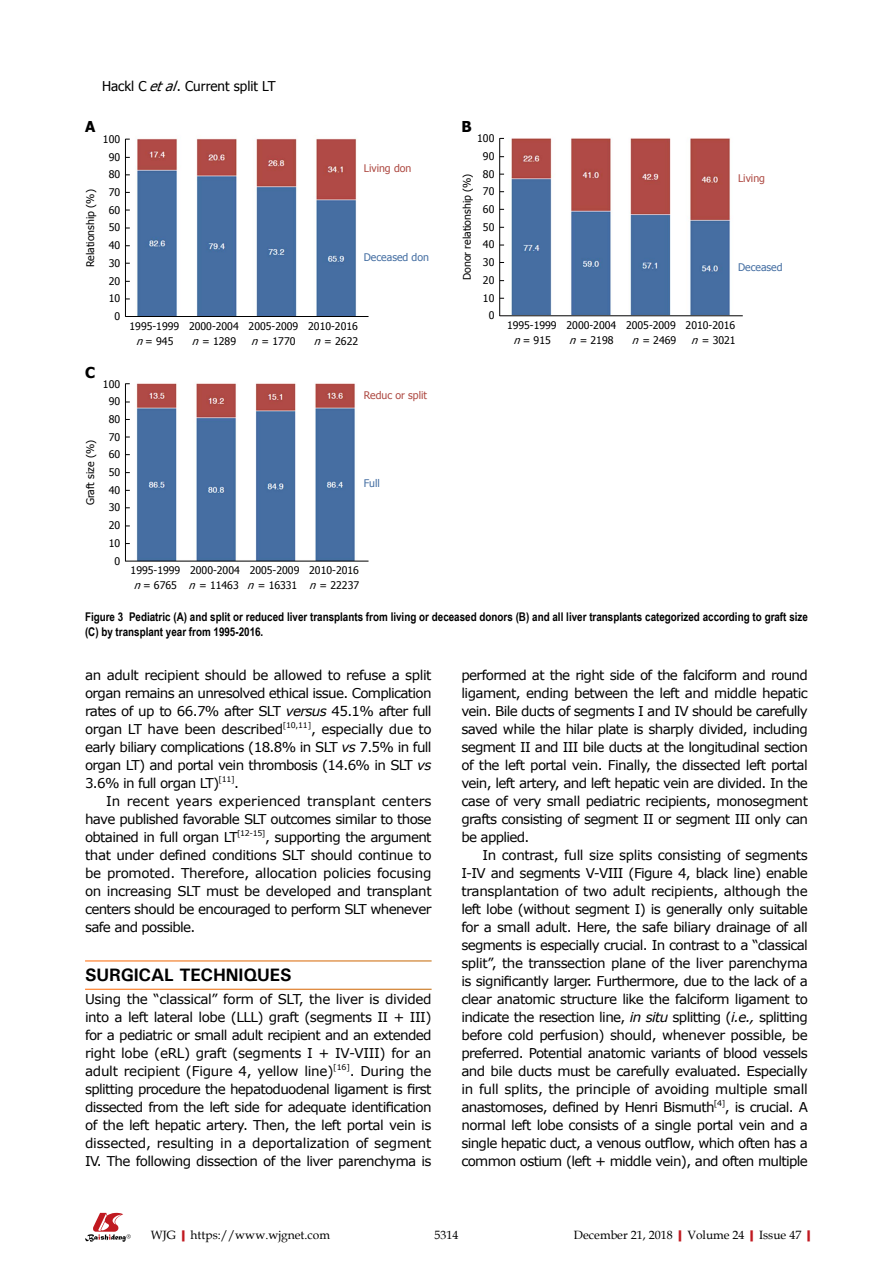
<style>
.page{position:relative;width:893px;height:1263px;background:#fff}
.page>*{position:absolute;margin:0;border:0;box-sizing:border-box;transform-origin:0 0}
.t1{font:700 18px "Univers";letter-spacing:-.01em;color:#000}
.t2{font:700 15px "Tahoma";color:#000}
.t3{font:13.5px/18px "Verdana";letter-spacing:-.045em;color:#000;text-align:justify}
.t4{font:13.5px "Verdana";letter-spacing:-.02em;color:#000}
.t5{font:13.5px "Verdana";letter-spacing:-.025em;color:#000}
.t6{font:13.5px "Verdana";color:#000}
.t7{font:13.5px "Tahoma";color:#000}
.t8{font:700 12px/15px "Arial Narrow";color:#000}
.t9{font:12px "Book Antiqua";color:#000}
.t10{font:10.5px/17.7px "Tahoma";color:#000;text-align:right}
.t11{font:10.5px "Tahoma";color:#ae4a43}
.t12{font:10.5px "Tahoma";color:#446ea2}
.t13{font:7.8px "Verdana";letter-spacing:-.04em;color:#000}
.s1{font-style:italic}
.s2{font-weight:700;color:#c01920}
</style>
<div class="page">
<svg style="left:85px;top:1213px;width:46px;height:29px"></svg>
<img style="left:135px;top:138px;width:222px;height:178px">
<hr style="left:125px;top:139px;width:1px;height:178px;background:#000">
<hr style="left:125px;top:316px;width:244px;height:1px;background:#000">
<img style="left:132px;top:383px;width:226px;height:178px">
<hr style="left:125px;top:383px;width:1px;height:178px;background:#000">
<hr style="left:125px;top:561px;width:244px;height:1px;background:#000">
<img style="left:511px;top:138px;width:220px;height:177px">
<hr style="left:499px;top:138px;width:1px;height:178px;background:#000">
<hr style="left:499px;top:315px;width:244px;height:1px;background:#000">
<p class="t7" style="left:102px;top:77px;width:175px">Hackl C <span class="s1">etal</span>. Current split LT</p>
<p class="t2" style="left:85px;top:116px;width:12px">A</p>
<p class="t2" style="left:461px;top:116px;width:12px">B</p>
<p class="t10" style="left:103px;top:130px;width:19px">100<br>90<br>80<br>70<br>60<br>50<br>40<br>30<br>20<br>10<br>0</p>
<p class="t10" style="left:81px;top:267px;width:79px;rotate:-90deg">Relationship (%)</p>
<p class="t2" style="left:85px;top:362px;width:12px">C</p>
<p class="t10" style="left:103px;top:374px;width:19px">100<br>90<br>80<br>70<br>60<br>50<br>40<br>30<br>20<br>10<br>0</p>
<p class="t10" style="left:81px;top:505px;width:67px;rotate:-90deg">Graft size (%)</p>
<p class="t11" style="left:364px;top:162px;width:49px">Living don</p>
<p class="t12" style="left:364px;top:250px;width:67px">Deceased don</p>
<p class="t10" style="left:136px;top:318px;width:223px;line-height:15px;text-align:left;text-indent:-7px">1995-1999 2000-2004 2005-2009 2010-2016 <span class="s1">n</span>= 945</p>
<p class="t10" style="left:192px;top:331px;width:46px"><span class="s1">n</span> = 1289</p>
<p class="t10" style="left:251px;top:331px;width:46px"><span class="s1">n</span> = 1770</p>
<p class="t10" style="left:314px;top:331px;width:46px"><span class="s1">n</span> = 2622</p>
<p class="t11" style="left:364px;top:388px;width:65px">Reduc or split</p>
<p class="t12" style="left:364px;top:477px;width:18px">Full</p>
<p class="t10" style="left:131px;top:562px;width:230px;line-height:15px;text-align:center">1995-1999 2000-2004 2005-2009 2010-2016 <span class="s1">n</span>= 6765 <span class="s1">n</span> = 11463 <span class="s1">n</span> = 16331 <span class="s1">n</span> = 22237</p>
<p class="t10" style="left:477px;top:129px;width:19px">100<br>90<br>80<br>70<br>60<br>50<br>40<br>30<br>20<br>10<br>0</p>
<p class="t10" style="left:458px;top:280px;width:108px;rotate:-90deg">Donor relationship (%)</p>
<p class="t11" style="left:738px;top:171px;width:28px">Living</p>
<p class="t12" style="left:738px;top:260px;width:46px">Deceased</p>
<p class="t10" style="left:514px;top:317px;width:223px;line-height:15px;text-align:left;text-indent:-7px">1995-1999 2000-2004 2005-2009 2010-2016 <span class="s1">n</span>= 915</p>
<p class="t10" style="left:569px;top:331px;width:46px"><span class="s1">n</span> = 2198</p>
<p class="t10" style="left:632px;top:331px;width:46px"><span class="s1">n</span> = 2469</p>
<p class="t10" style="left:691px;top:331px;width:46px"><span class="s1">n</span> = 3021</p>
<p class="t8" style="left:85px;top:609px;width:724px">Figure 3 Pediatric (A) and split or reduced liver transplants from living or deceased donors (B) and all liver transplants categorized according to graft size (C) by transplant year from 1995-2016.</p>
<p class="t3" style="left:85px;top:666px;width:348px">an adult recipient should be allowed to refuse a split organ remains an unresolved ethical issue. Complication rates of up to 66.7% after SLT <span class="s1">versus</span> 45.1% after full organ LT have been described</p>
<p class="t13" style="left:283px;top:720px;width:30px">[10,11]</p>
<p class="t3" style="left:85px;top:720px;width:348px;text-indent:226px">, especially due to early biliary complications (18.8% in SLT <span class="s1">vs</span> 7.5% in full organ LT) and portal vein thrombosis (14.6% in SLT <span class="s1">vs </span>3.6% in full organ LT)</p>
<p class="t13" style="left:219px;top:774px;width:17px">[11]</p>
<p class="t3" style="left:234px;top:774px;width:6px">.</p>
<p class="t6" style="left:106px;top:793px;width:327px">In recent years experienced transplant centers</p>
<p class="t3" style="left:85px;top:810px;width:348px">have published favorable SLT outcomes similar to those</p>
<p class="t3" style="left:85px;top:828px;width:154px">obtained in full organ LT</p>
<p class="t13" style="left:237px;top:828px;width:30px">[12-15]</p>
<p class="t3" style="left:85px;top:828px;width:348px;text-indent:180px">, supporting the argument that under defined conditions SLT should continue to be promoted. Therefore, allocation policies focusing on increasing SLT must be developed and transplant centers should be encouraged to perform SLT whenever safe and possible.</p>
<p class="t1" style="left:85px;top:963px;width:206px">SURGICAL TECHNIQUES</p>
<p class="t3" style="left:85px;top:990px;width:348px">Using the “classical” form of SLT, the liver is divided into a left lateral lobe (LLL) graft (segments II + III) for a pediatric or small adult recipient and an extended right lobe (eRL) graft (segments I + IV-VIII) for an adult recipient (Figure 4, yellow line)</p>
<p class="t13" style="left:333px;top:1062px;width:18px">[16]</p>
<p class="t3" style="left:85px;top:1062px;width:348px;text-indent:265px">. During the splitting procedure the hepatoduodenal ligament is first dissected from the left side for adequate identification of the left hepatic artery. Then, the left portal vein is dissected, resulting in a deportalization of segment IV. The following dissection of the liver parenchyma is</p>
<p class="t3" style="left:461px;top:666px;width:348px">performed at the right side of the falciform and round</p>
<p class="t3" style="left:461px;top:684px;width:348px">ligament, ending between the left and middle hepatic</p>
<p class="t3" style="left:461px;top:702px;width:348px">vein. Bile ducts of segments I and IV should be carefully</p>
<p class="t3" style="left:461px;top:720px;width:348px">saved while the hilar plate is sharply divided, including</p>
<p class="t3" style="left:461px;top:738px;width:348px">segment II and III bile ducts at the longitudinal section</p>
<p class="t3" style="left:461px;top:756px;width:348px">of the left portal vein. Finally, the dissected left portal</p>
<p class="t3" style="left:461px;top:774px;width:348px">vein, left artery, and left hepatic vein are divided. In the</p>
<p class="t3" style="left:461px;top:792px;width:348px">case of very small pediatric recipients, monosegment</p>
<p class="t3" style="left:461px;top:810px;width:348px">grafts consisting of segment II or segment III only can</p>
<p class="t3" style="left:461px;top:828px;width:70px">be applied.</p>
<p class="t3" style="left:483px;top:846px;width:327px">In contrast, full size splits consisting of segments</p>
<p class="t3" style="left:461px;top:864px;width:348px">I-IV and segments V-VIII (Figure 4, black line) enable</p>
<p class="t5" style="left:461px;top:883px;width:348px">transplantation of two adult recipients, although the</p>
<p class="t3" style="left:461px;top:900px;width:348px">left lobe (without segment I) is generally only suitable</p>
<p class="t3" style="left:461px;top:918px;width:348px">for a small adult. Here, the safe biliary drainage of all</p>
<p class="t3" style="left:461px;top:936px;width:348px">segments is especially crucial. In contrast to a “classical</p>
<p class="t3" style="left:461px;top:954px;width:348px">split”, the transsection plane of the liver parenchyma</p>
<p class="t3" style="left:461px;top:972px;width:348px">is significantly larger. Furthermore, due to the lack of a</p>
<p class="t3" style="left:461px;top:990px;width:348px">clear anatomic structure like the falciform ligament to</p>
<p class="t3" style="left:461px;top:1008px;width:348px">indicate the resection line, <span class="s1">in situ</span> splitting (<span class="s1">i.e.,</span> splitting</p>
<p class="t3" style="left:461px;top:1026px;width:348px">before cold perfusion) should, whenever possible, be</p>
<p class="t3" style="left:461px;top:1044px;width:348px">preferred. Potential anatomic variants of blood vessels</p>
<p class="t3" style="left:461px;top:1062px;width:348px">and bile ducts must be carefully evaluated. Especially</p>
<p class="t4" style="left:461px;top:1081px;width:348px">in full splits, the principle of avoiding multiple small</p>
<p class="t3" style="left:461px;top:1098px;width:255px">anastomoses, defined by Henri Bismuth</p>
<p class="t13" style="left:714px;top:1098px;width:13px">[4]</p>
<p class="t3" style="left:461px;top:1098px;width:348px;text-indent:263px">, is crucial. A normal left lobe consists of a single portal vein and a single hepatic duct, a venous outflow, which often has a common ostium (left + middle vein), and often multiple</p>
<p class="t9" style="left:151px;top:1226px;width:180px">WJG<span class="s2">|</span>https://www.wjgnet.com</p>
<p class="t9" style="left:434px;top:1226px;width:25px">5314</p>
<p class="t9" style="left:574px;top:1226px;width:243px">December 21, 2018<span class="s2">|</span>Volume 24<span class="s2">|</span>Issue 47<span class="s2">|</span></p>
</div>
